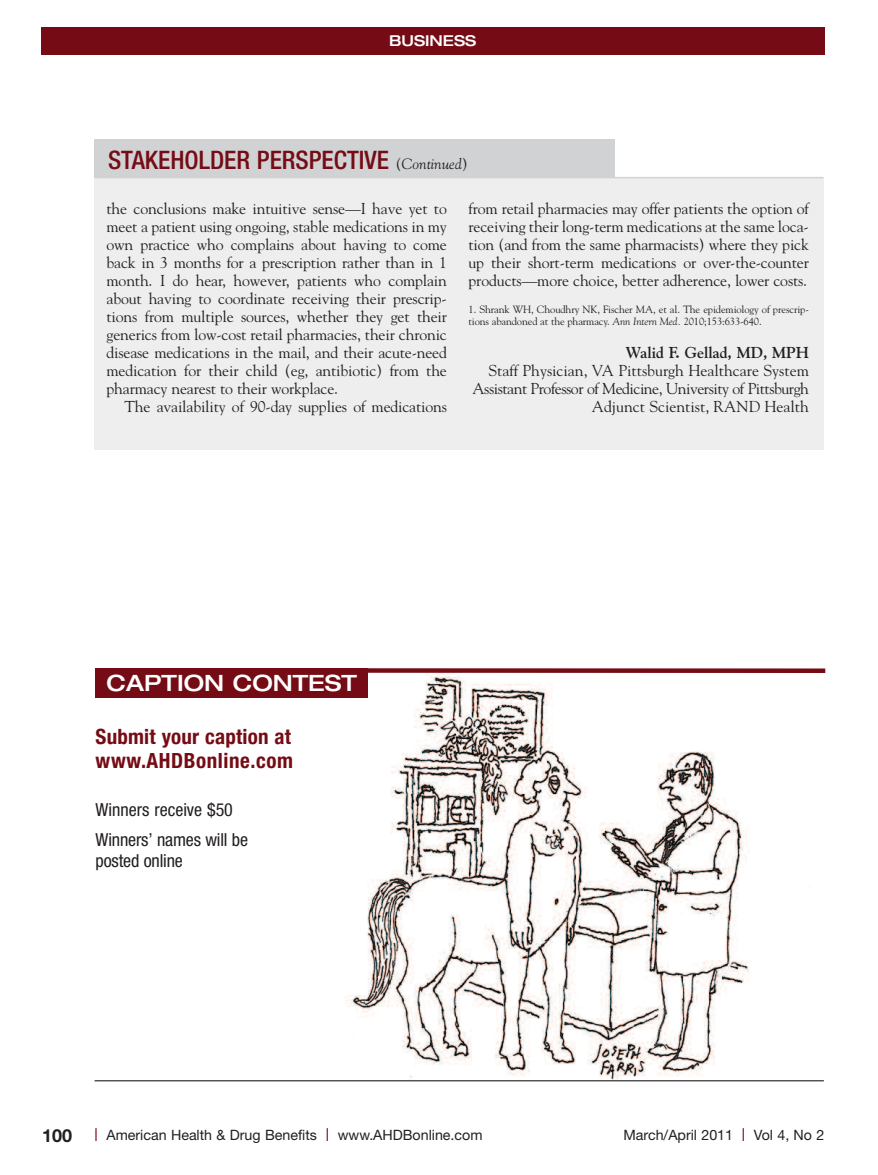
<style>
.page{position:relative;width:878px;height:1175px;background:#fff}
.page>*{position:absolute;margin:0;border:0;box-sizing:border-box;transform-origin:0 0}
.t1{font:500 condensed 25.5px "Helvetica Neue";color:#750c15}
.t2{font:500 expanded 22.5px "Helvetica Neue";color:#fff}
.t3{font:700 condensed 21px "Helvetica Neue";letter-spacing:.01em;color:#750c15}
.t4{font:700 condensed 21px "Helvetica Neue";letter-spacing:.03em;color:#750c15}
.t5{font:condensed 18px/30px "Helvetica Neue";letter-spacing:-.01em;color:#231f20}
.t6{font:700 18px "Helvetica Neue";color:#231f20}
.t7{font:15.75px/18px "Goudy";letter-spacing:-.01em;color:#231f20;text-align:justify}
.t8{font:700 15.75px "Goudy";color:#231f20}
.t9{font:500 expanded 15px "Helvetica Neue";color:#fff}
.t10{font:14.25px "Helvetica Neue";color:#231f20}
.t11{font:10.5px/12px "Goudy";letter-spacing:-.01em;color:#231f20}
.s1{font-family:"Goudy";font-weight:400;font-stretch:normal;font-size:15px;color:#231f20}
.s2{font-family:"Goudy";font-weight:400;font-style:italic;font-stretch:normal;font-size:15px;color:#231f20}
.s3{font-style:italic}
.s4{font-weight:300;font-size:18px;color:#750c15}
</style>
<div class="page">
<div style="left:41px;top:27px;width:783px;height:27px;background:#750c15"></div>
<div style="left:94px;top:178px;width:730px;height:272px;background:#eeeeef"></div>
<div style="left:95px;top:140px;width:519px;height:38px;background:#d1d2d4"></div>
<hr style="left:95px;top:177px;width:728px;height:1px;background:#d1d2d4">
<img style="left:345px;top:673px;width:404px;height:407px">
<div style="left:97px;top:668px;width:728px;height:5px;background:#750c15"></div>
<div style="left:95px;top:668px;width:273px;height:30px;background:#750c15"></div>
<hr style="left:94px;top:1080px;width:729px;height:1px;background:#231f20">
<p class="t9" style="left:389px;top:35px;width:89px">BUSINESS</p>
<h1 class="t1" style="left:108px;top:150px;width:361px">STAKEHOLDER PERSPECTIVE <span class="s1">(</span><span class="s2">Continued</span><span class="s1">)</span></h1>
<p class="t7" style="left:106px;top:200px;width:342px">the conclusions make intuitive sense—I have yet to meet a patient using ongoing, stable medications in my own practice who complains about having to come back in 3 months for a prescription rather than in 1 month. I do hear, however, patients who complain about having to coordinate receiving their prescrip&shy;tions from multiple sources, whether they get their generics from low-cost retail pharmacies, their chronic disease medications in the mail, and their acute-need medication for their child (eg, antibiotic) from the pharmacy nearest to their workplace.</p>
<p class="t7" style="left:125px;top:398px;width:324px">The availability of 90-day supplies of medications</p>
<p class="t7" style="left:468px;top:200px;width:342px">from retail pharmacies may offer patients the option of receiving their long-term medications at the same loca&shy;tion (and from the same pharmacists) where they pick up their short-term medications or over-the-counter products—more choice, better adherence, lower costs.</p>
<p class="t11" style="left:468px;top:304px;width:342px">1. Shrank WH, Choudhry NK, Fischer MA, et al. The epidemiology of prescrip&shy;tions abandoned at the pharmacy. <span class="s3">Ann Intern Med.</span> 2010;153:633-640.</p>
<p class="t8" style="left:625px;top:344px;width:185px">Walid F. Gellad, MD, MPH</p>
<p class="t7" style="left:472px;top:362px;width:338px;text-align:right">Staff Physician, VA Pittsburgh Healthcare System<br>Assistant Professor of Medicine, University of Pittsburgh<br>Adjunct Scientist, RAND Health</p>
<h2 class="t2" style="left:107px;top:675px;width:252px">CAPTION CONTEST</h2>
<h3 class="t3" style="left:96px;top:723px;width:197px">Submit your caption at</h3>
<h3 class="t4" style="left:96px;top:752px;width:199px">www.AHDBonline.com</h3>
<p class="t5" style="left:96px;top:795px;width:154px">Winners receive $50<br>Winners’ names will be</p>
<p class="t5" style="left:96px;top:846px;width:89px">posted online</p>
<p class="t6" style="left:42px;top:1129px;width:31px">100</p>
<p class="t10" style="left:94px;top:1129px;width:389px"><span class="s4">l</span> American Health &amp; Drug Benefits <span class="s4">l</span> www.AHDBonline.com</p>
<p class="t10" style="left:623px;top:1129px;width:202px">March/April 2011 <span class="s4">l</span> Vol 4, No 2</p>
</div>
